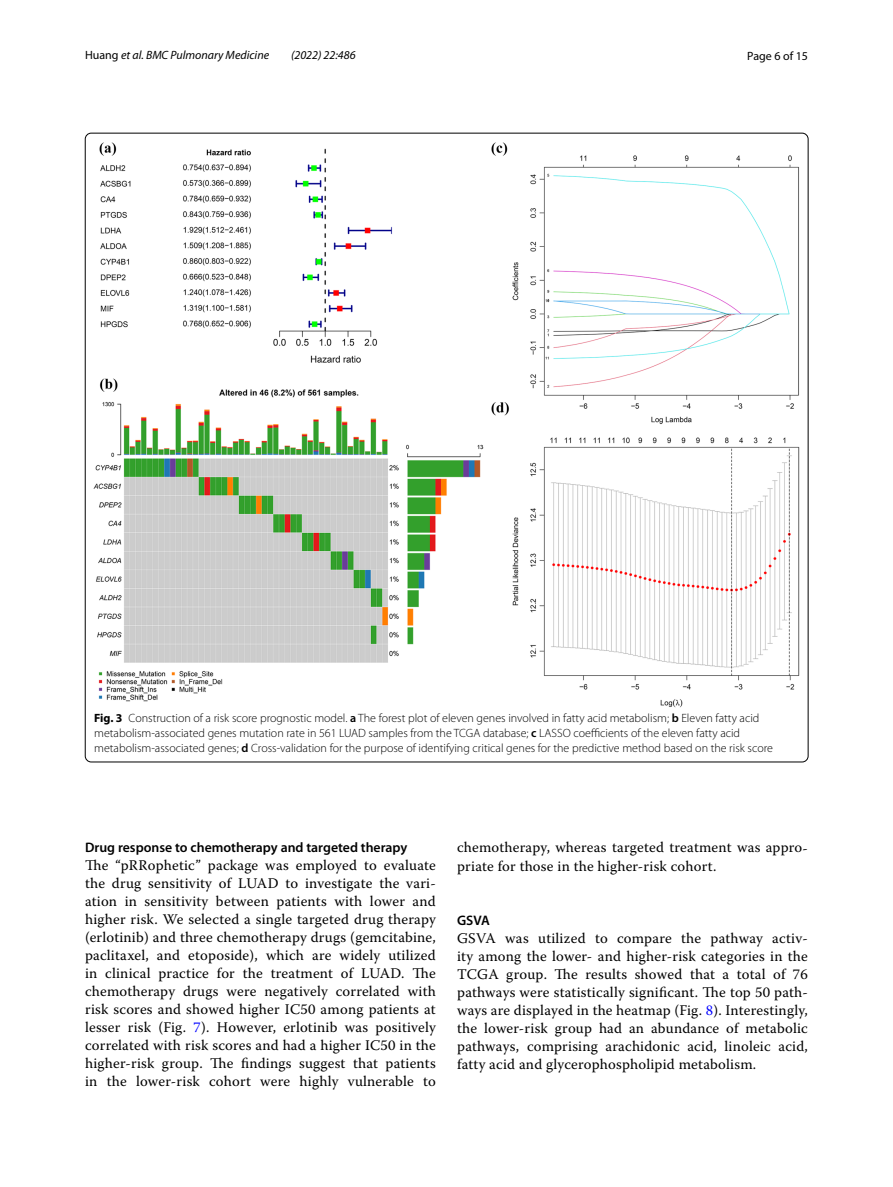
<style>
.page{position:relative;width:893px;height:1187px;background:#fff}
.page>*{position:absolute;margin:0;border:0;box-sizing:border-box;transform-origin:0 0}
.t1{font:14.7px/18px "Warnock Pro";letter-spacing:.015em;color:#000;text-align:justify}
.t2{font:600 13.8px "Myriad Pro";color:#000}
.t3{font:300 12px/15px "Myriad Pro";color:#000}
.t4{font:italic 12px "Myriad Pro";color:#000}
.t5{font:12px "Myriad Pro";color:#000}
.s1{font-style:normal}
.s2{font-weight:700}
.s3{font-weight:600}
.s4{color:#00f}
</style>
<div class="page">
<img style="left:94px;top:142px;width:706px;height:565px">
<p class="t4" style="left:85px;top:48px;width:186px"><span class="s1">Huang</span> et al. BMC Pulmonary Medicine</p>
<p class="t4" style="left:291px;top:48px;width:66px">(2022) 22:486</p>
<p class="t5" style="left:747px;top:48px;width:62px">Page 6 of 15</p>
<p class="t3" style="left:94px;top:711px;width:680px"><span class="s2">Fig. 3</span> Construction of a risk score prognostic model. <span class="s3">a</span> The forest plot of eleven genes involved in fatty acid metabolism; <span class="s3">b</span> Eleven fatty acid metabolism-associated genes mutation rate in 561 LUAD samples from the TCGA database; <span class="s3">c</span> LASSO coefficients of the eleven fatty acid metabolism-associated genes; <span class="s3">d</span> Cross-validation for the purpose of identifying critical genes for the predictive method based on the risk score</p>
<p class="t2" style="left:85px;top:838px;width:324px">Drug response to chemotherapy and targeted therapy</p>
<p class="t1" style="left:85px;top:856px;width:352px">The “pRRophetic” package was employed to evaluate the drug sensitivity of LUAD to investigate the vari&shy;ation in sensitivity between patients with lower and higher risk. We selected a single targeted drug therapy (erlotinib) and three chemotherapy drugs (gemcitabine, paclitaxel, and etoposide), which are widely utilized in clinical practice for the treatment of LUAD. The chemotherapy drugs were negatively correlated with risk scores and showed higher IC50 among patients at lesser risk (Fig. <span class="s4">7</span>). However, erlotinib was positively correlated with risk scores and had a higher IC50 in the higher-risk group. The findings suggest that patients in the lower-risk cohort were highly vulnerable to</p>
<p class="t1" style="left:457px;top:838px;width:352px">chemotherapy, whereas targeted treatment was appro&shy;priate for those in the higher-risk cohort.</p>
<p class="t2" style="left:457px;top:911px;width:34px">GSVA</p>
<p class="t1" style="left:457px;top:929px;width:352px">GSVA was utilized to compare the pathway activ&shy;ity among the lower- and higher-risk categories in the TCGA group. The results showed that a total of 76 pathways were statistically significant. The top 50 path&shy;ways are displayed in the heatmap (Fig. <span class="s4">8</span>). Interestingly, the lower-risk group had an abundance of metabolic pathways, comprising arachidonic acid, linoleic acid, fatty acid and glycerophospholipid metabolism.</p>
</div>
